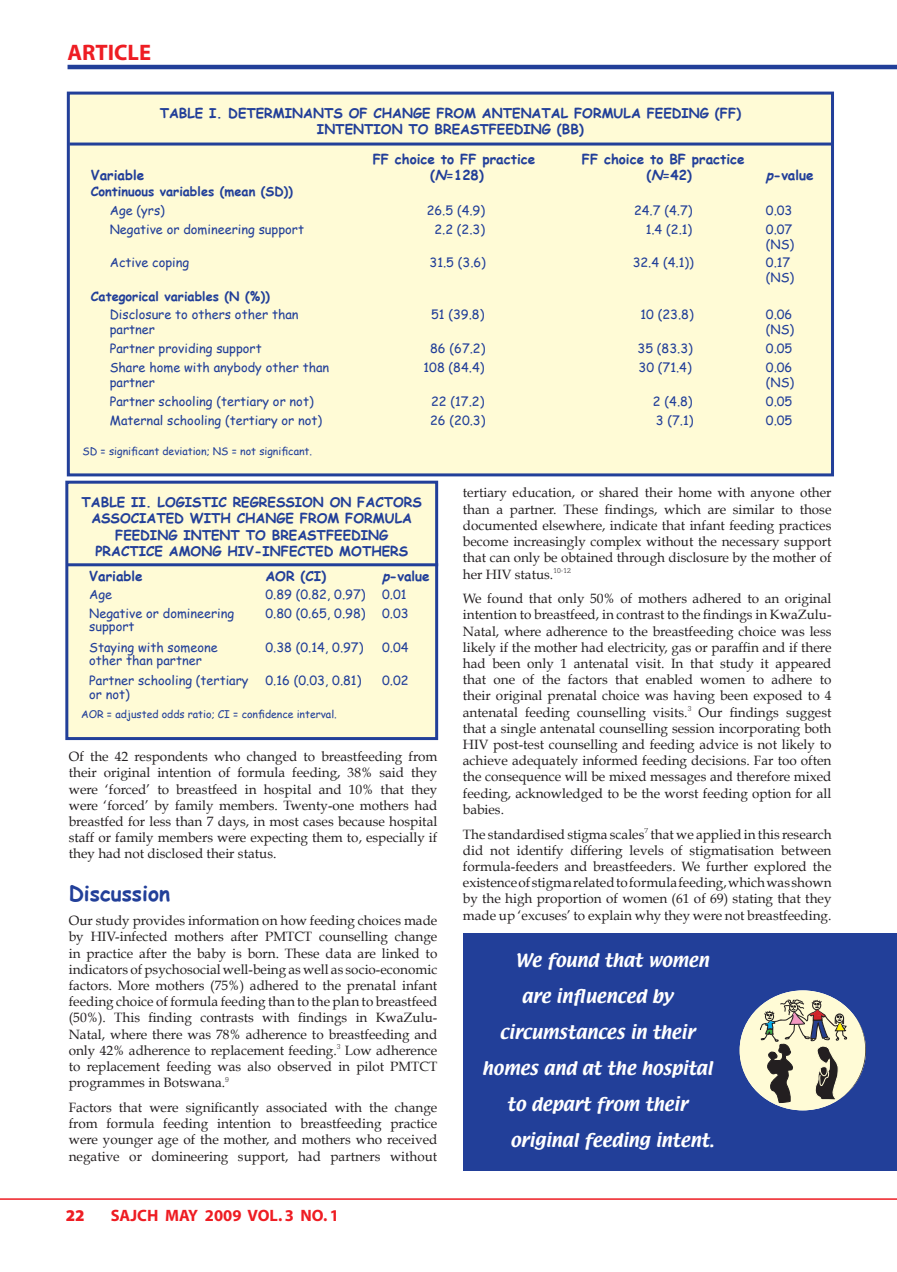
<style>
.page{position:relative;width:897px;height:1272px;background:#fff}
.page>*{position:absolute;margin:0;border:0;box-sizing:border-box;transform-origin:0 0}
.t1{font:700 22.5px "Myriad";color:#ee1d23}
.t2{font:700 21px "Comic Sans MS";color:#223f99}
.t3{font:16.5px "Textile";color:#fff}
.t4{font:700 16.5px "Myriad";color:#ee1d23}
.t5{font:900 16.5px "Myriad Pro";color:#ee1d23}
.t6{font:13.5px/16.2px "Book Antiqua";color:#231f20;text-align:justify}
.t7{font:700 13.5px/16.2px "Comic Sans MS";color:#223f99;text-align:center}
.t8{font:12.75px/15.3px "Comic Sans MS";color:#223f99}
.t9{font:700 12.75px "Comic Sans MS";color:#223f99}
.t10{font:10.5px "Comic Sans MS";color:#223f99}
.s1{font-style:italic}
</style>
<div class="page">
<hr style="left:0;top:1198px;width:897px;height:2px;background:#ee1d23">
<hr style="left:68px;top:65px;width:829px;height:4px;background:#223f99">
<div style="left:68px;top:93px;width:764px;height:382px;background:#fffbd6"></div>
<div style="left:67px;top:92px;width:767px;height:384px;border:3px solid #223f99"></div>
<hr style="left:69px;top:143px;width:762px;height:3px;background:#223f99">
<div style="left:67px;top:482px;width:370px;height:256px;background:#fffbd6"></div>
<div style="left:65px;top:481px;width:373px;height:259px;border:3px solid #223f99"></div>
<hr style="left:68px;top:563px;width:370px;height:3px;background:#223f99">
<div style="left:463px;top:933px;width:434px;height:238px;background:#223f99"></div>
<svg style="left:739px;top:990px;width:127px;height:120px"></svg>
<h1 class="t1" style="left:68px;top:40px;width:85px">ARTICLE</h1>
<p class="t7" style="left:91px;top:167px;width:55px">Variable</p>
<p class="t7" style="left:160px;top:105px;width:583px">TABLE I. DETERMINANTS OF CHANGE FROM ANTENATAL FORMULA FEEDING (FF)<br>INTENTION TO BREASTFEEDING (BB)</p>
<p class="t7" style="left:373px;top:150px;width:164px">FF choice to FF practice (<span class="s1">N</span>=128)</p>
<p class="t7" style="left:646px;top:150px;width:100px;text-align:left;text-indent:-64px">FF choice to BF practice (<span class="s1">N</span>=42)</p>
<p class="t7" style="left:766px;top:167px;width:49px"><span class="s1">p</span>-value</p>
<p class="t9" style="left:91px;top:182px;width:204px">Continuous variables (mean (SD))</p>
<p class="t8" style="left:110px;top:202px;width:57px">Age (yrs)</p>
<p class="t8" style="left:427px;top:202px;width:60px">26.5 (4.9)</p>
<p class="t8" style="left:634px;top:202px;width:60px">24.7 (4.7)</p>
<p class="t8" style="left:766px;top:202px;width:28px">0.03</p>
<p class="t8" style="left:110px;top:221px;width:196px">Negative or domineering support</p>
<p class="t8" style="left:434px;top:221px;width:52px">2.2 (2.3)</p>
<p class="t8" style="left:646px;top:221px;width:48px">1.4 (2.1)</p>
<p class="t8" style="left:766px;top:221px;width:30px">0.07 (NS)</p>
<p class="t8" style="left:110px;top:254px;width:81px">Active coping</p>
<p class="t8" style="left:430px;top:254px;width:58px">31.5 (3.6)</p>
<p class="t8" style="left:633px;top:254px;width:63px">32.4 (4.1))</p>
<p class="t8" style="left:766px;top:254px;width:30px">0.17 (NS)</p>
<p class="t9" style="left:91px;top:287px;width:180px">Categorical variables (N (%))</p>
<p class="t8" style="left:110px;top:306px;width:190px">Disclosure to others other than partner</p>
<p class="t8" style="left:431px;top:306px;width:55px">51 (39.8)</p>
<p class="t8" style="left:640px;top:306px;width:55px">10 (23.8)</p>
<p class="t8" style="left:766px;top:306px;width:30px">0.06 (NS)</p>
<p class="t8" style="left:110px;top:340px;width:153px">Partner providing support</p>
<p class="t8" style="left:430px;top:340px;width:57px">86 (67.2)</p>
<p class="t8" style="left:637px;top:340px;width:57px">35 (83.3)</p>
<p class="t8" style="left:766px;top:340px;width:28px">0.05</p>
<p class="t8" style="left:110px;top:359px;width:221px">Share home with anybody other than partner</p>
<p class="t8" style="left:423px;top:359px;width:62px">108 (84.4)</p>
<p class="t8" style="left:638px;top:359px;width:55px">30 (71.4)</p>
<p class="t8" style="left:766px;top:359px;width:30px">0.06 (NS)</p>
<p class="t8" style="left:110px;top:393px;width:205px">Partner schooling (tertiary or not)</p>
<p class="t8" style="left:431px;top:393px;width:55px">22 (17.2)</p>
<p class="t8" style="left:653px;top:393px;width:41px">2 (4.8)</p>
<p class="t8" style="left:766px;top:393px;width:28px">0.05</p>
<p class="t8" style="left:110px;top:412px;width:214px">Maternal schooling (tertiary or not)</p>
<p class="t8" style="left:430px;top:412px;width:57px">26 (20.3)</p>
<p class="t8" style="left:656px;top:412px;width:39px">3 (7.1)</p>
<p class="t8" style="left:766px;top:412px;width:28px">0.05</p>
<p class="t10" style="left:83px;top:443px;width:231px">SD = significant deviation; NS = not significant.</p>
<p class="t7" style="left:82px;top:494px;width:342px">TABLE II. LOGISTIC REGRESSION ON FACTORS ASSOCIATED WITH CHANGE FROM FORMULA FEEDING INTENT TO BREASTFEEDING PRACTICE AMONG HIV-INFECTED MOTHERS</p>
<p class="t7" style="left:89px;top:568px;width:55px">Variable</p>
<p class="t7" style="left:265px;top:568px;width:62px">AOR (CI)</p>
<p class="t7" style="left:382px;top:568px;width:49px"><span class="s1">p</span>-value</p>
<p class="t8" style="left:89px;top:586px;width:25px">Age</p>
<p class="t8" style="left:265px;top:586px;width:102px">0.89 (0.82, 0.97)</p>
<p class="t8" style="left:382px;top:586px;width:26px">0.01</p>
<p class="t8" style="left:89px;top:606px;width:147px;line-height:13.5px">Negative or domineering support</p>
<p class="t8" style="left:265px;top:605px;width:102px">0.80 (0.65, 0.98)</p>
<p class="t8" style="left:382px;top:605px;width:28px">0.03</p>
<p class="t8" style="left:89px;top:640px;width:130px;line-height:13.5px">Staying with someone other than partner</p>
<p class="t8" style="left:265px;top:639px;width:99px">0.38 (0.14, 0.97)</p>
<p class="t8" style="left:382px;top:639px;width:28px">0.04</p>
<p class="t8" style="left:89px;top:673px;width:161px;line-height:13.5px">Partner schooling (tertiary or not)</p>
<p class="t8" style="left:265px;top:673px;width:97px">0.16 (0.03, 0.81)</p>
<p class="t8" style="left:382px;top:673px;width:28px">0.02</p>
<p class="t10" style="left:81px;top:707px;width:257px">AOR = adjusted odds ratio; CI = confidence interval.</p>
<p class="t6" style="left:463px;top:485px;width:370px">tertiary education, or shared their home with anyone other than a partner. These findings, which are similar to those documented elsewhere, indicate that infant feeding practices become increasingly complex without the necessary support that can only be obtained through disclosure by the mother of her HIV status.<sup>10-12</sup></p>
<p class="t6" style="left:463px;top:590px;width:370px">We found that only 50% of mothers adhered to an original intention to breastfeed, in contrast to the findings in KwaZulu-Natal, where adherence to the breastfeeding choice was less likely if the mother had electricity, gas or paraffin and if there had been only 1 antenatal visit. In that study it appeared that one of the factors that enabled women to adhere to their original prenatal choice was having been exposed to 4 antenatal feeding counselling visits.<sup>3</sup> Our findings suggest that a single antenatal counselling session incorporating both HIV post-test counselling and feeding advice is not likely to achieve adequately informed feeding decisions. Far too often the consequence will be mixed messages and therefore mixed feeding, acknowledged to be the worst feeding option for all babies.</p>
<p class="t6" style="left:463px;top:826px;width:370px">The standardised stigma scales<sup>7</sup> that we applied in this research did not identify differing levels of stigmatisation between formula-feeders and breastfeeders. We further explored the existence of stigma related to formula feeding, which was shown by the high proportion of women (61 of 69) stating that they made up ‘excuses’ to explain why they were not breastfeeding.</p>
<p class="t6" style="left:69px;top:748px;width:370px">Of the 42 respondents who changed to breastfeeding from their original intention of formula feeding, 38% said they were ‘forced’ to breastfeed in hospital and 10% that they were ‘forced’ by family members. Twenty-one mothers had breastfed for less than 7 days, in most cases because hospital staff or family members were expecting them to, especially if they had not disclosed their status.</p>
<h2 class="t2" style="left:69px;top:877px;width:103px">Discussion</h2>
<p class="t6" style="left:69px;top:913px;width:370px">Our study provides information on how feeding choices made by HIV-infected mothers after PMTCT counselling change in practice after the baby is born. These data are linked to indicators of psychosocial well-being as well as socio-economic factors. More mothers (75%) adhered to the prenatal infant feeding choice of formula feeding than to the plan to breastfeed (50%). This finding contrasts with findings in KwaZulu-Natal, where there was 78% adherence to breastfeeding and only 42% adherence to replacement feeding.<sup>3</sup> Low adherence to replacement feeding was also observed in pilot PMTCT programmes in Botswana.<sup>9</sup></p>
<p class="t6" style="left:69px;top:1099px;width:370px">Factors that were significantly associated with the change from formula feeding intention to breastfeeding practice were younger age of the mother, and mothers who received negative or domineering support, had partners without</p>
<p class="t3" style="left:515px;top:949px;width:195px">We found that women</p>
<p class="t3" style="left:521px;top:985px;width:153px">are influenced by</p>
<p class="t3" style="left:500px;top:1021px;width:197px">circumstances in their</p>
<p class="t3" style="left:482px;top:1057px;width:232px">homes and at the hospital</p>
<p class="t3" style="left:507px;top:1093px;width:182px">to depart from their</p>
<p class="t3" style="left:510px;top:1129px;width:205px">original feeding intent.</p>
<p class="t5" style="left:66px;top:1205px;width:20px">22</p>
<p class="t4" style="left:111px;top:1207px;width:230px">SAJCH MAY 2009 VOL. 3 NO. 1</p>
</div>
